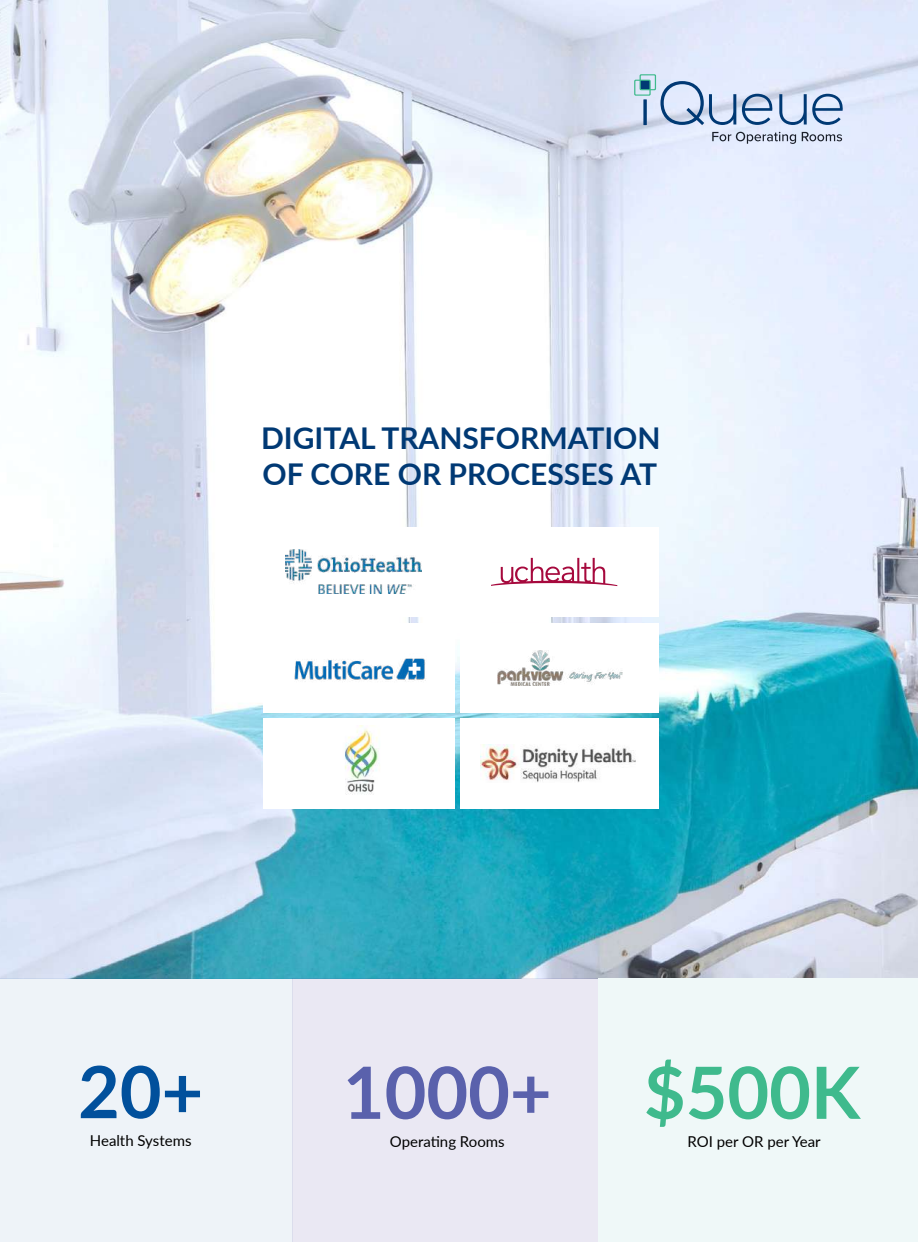
<style>
.page{position:relative;width:918px;height:1242px;background:#fff}
.page>*{position:absolute;margin:0;border:0;box-sizing:border-box;transform-origin:0 0}
.t1{font:700 72px "Lato";color:#5a61ac}
.t2{font:700 72px "Lato";color:#3fba8d}
.t3{font:700 72px "Lato";color:#01509c}
.t4{font:700 30px/36px "Lato";color:#003974}
.t5{font:15px "Lato";color:#000}
</style>
<div class="page">
<img style="left:0;top:0;width:918px;height:979px">
<div style="left:598px;top:979px;width:320px;height:263px;background:#eff8f8"></div>
<div style="left:0;top:979px;width:292px;height:263px;background:#eef3f8"></div>
<div style="left:292px;top:979px;width:306px;height:263px;background:#eae8f3"></div>
<svg style="left:742px;top:94px;width:31px;height:31px"></svg>
<svg style="left:779px;top:94px;width:65px;height:31px;background:#a5bad8"></svg>
<svg style="left:634px;top:74px;width:102px;height:51px;background:#b5c8e0"></svg>
<svg style="left:712px;top:132px;width:84px;height:12px"></svg>
<svg style="left:802px;top:132px;width:40px;height:9px"></svg>
<div style="left:263px;top:623px;width:191px;height:90px;background:#fff"></div>
<div style="left:263px;top:527px;width:191px;height:90px;background:#fff"></div>
<div style="left:462px;top:527px;width:197px;height:90px;background:#fff"></div>
<svg style="left:492px;top:558px;width:125px;height:28px"></svg>
<img style="left:285px;top:550px;width:137px;height:44px">
<img style="left:294px;top:658px;width:132px;height:23px">
<div style="left:461px;top:623px;width:198px;height:90px;background:#fff"></div>
<img style="left:497px;top:650px;width:126px;height:35px">
<div style="left:263px;top:718px;width:191px;height:91px;background:#fff"></div>
<img style="left:344px;top:725px;width:36px;height:70px">
<div style="left:461px;top:718px;width:198px;height:91px;background:#fff"></div>
<img style="left:480px;top:745px;width:156px;height:37px">
<h2 class="t4" style="left:261px;top:419px;width:401px">DIGITAL TRANSFORMATION<br>OF CORE OR PROCESSES AT</h2>
<h1 class="t3" style="left:78px;top:1039px;width:127px">20+</h1>
<p class="t5" style="left:90px;top:1130px;width:103px">Health Systems</p>
<h1 class="t1" style="left:343px;top:1040px;width:210px">1000+</h1>
<p class="t5" style="left:390px;top:1131px;width:116px">Operating Rooms</p>
<h1 class="t2" style="left:644px;top:1040px;width:218px">$500K</h1>
<p class="t5" style="left:688px;top:1131px;width:135px">ROI per OR per Year</p>
</div>
